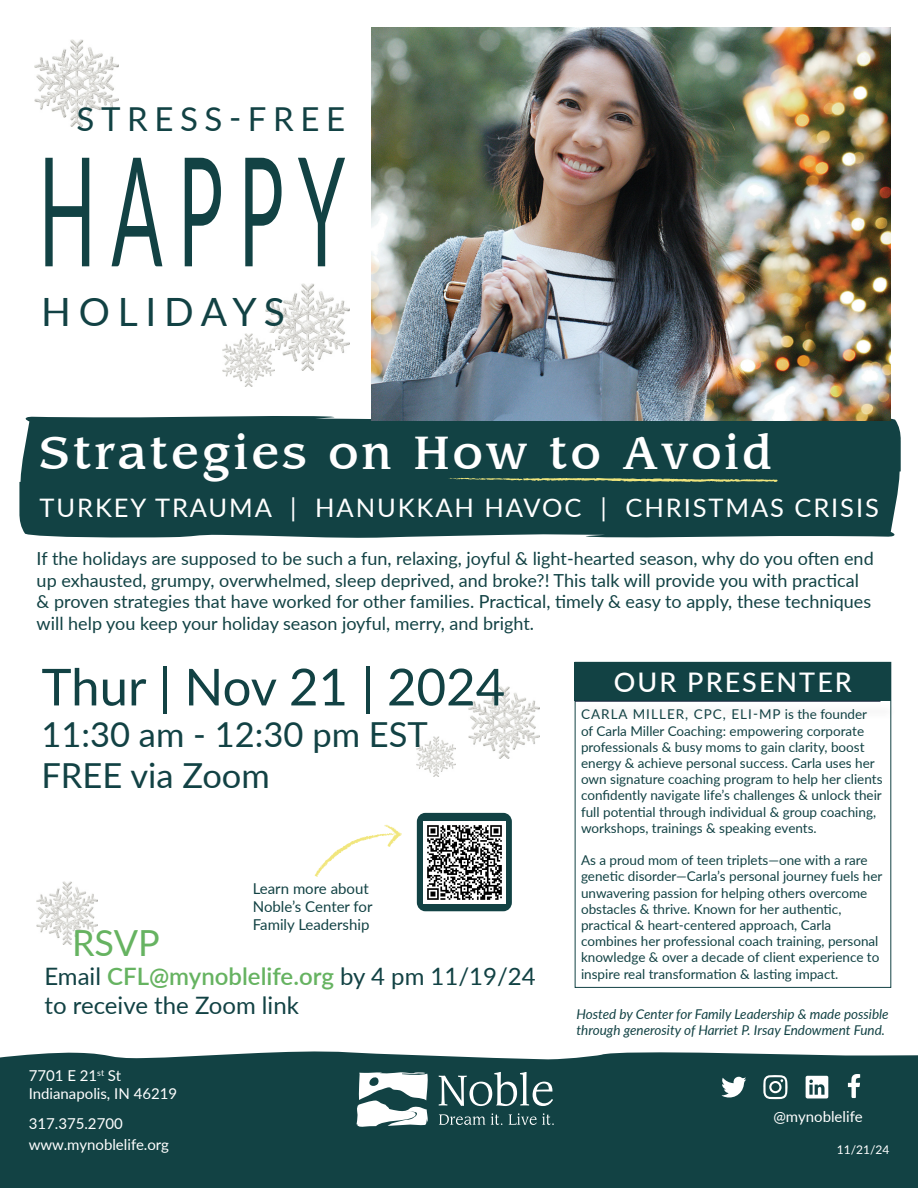
<style>
.page{position:relative;width:918px;height:1188px;background:#fff}
.page>*{position:absolute;margin:0;border:0;box-sizing:border-box;transform-origin:0 0}
.t1{font:151.5px "Lato";letter-spacing:.2em;color:#124244;scale:.5 1}
.t2{font:51px "Lato";color:#124244}
.t3{font:500 45px "Advisor Medium S Si";letter-spacing:.075em;color:#fff}
.t4{font:39px "Lato";letter-spacing:.2em;color:#124244}
.t5{font:36px "Lato";color:#66b361}
.t6{font:34.5px "Lato";color:#124244}
.t7{font:33px "Lato";letter-spacing:.2em;color:#124244}
.t8{font:500 27px "Lato";letter-spacing:.075em;color:#fff}
.t9{font:25.5px "Lato";letter-spacing:.075em;color:#fff}
.t10{font:24px/28.8px "Lato";color:#124244}
.t11{font:18px/21.6px "Lato";color:#124244}
.t12{font:15px "Lato";color:#fff}
.t13{font:15px/18px "Lato";color:#124244}
.t14{font:13.5px/16.2px "Lato";color:#124244}
.t15{font:italic 13.5px/16.2px "Lato";color:#124244}
.t16{font:12px "Lato";color:#fff}
.s1{font-weight:600;color:#66b361}
</style>
<div class="page">
<img style="left:417px;top:737px;width:39px;height:40px">
<img style="left:469px;top:686px;width:70px;height:72px">
<img style="left:37px;top:882px;width:61px;height:62px">
<img style="left:265px;top:284px;width:85px;height:86px">
<img style="left:35px;top:40px;width:84px;height:86px">
<svg style="left:315px;top:824px;width:87px;height:53px"></svg>
<div style="left:417px;top:813px;width:95px;height:98px;background:#124244;border-radius:9px"></div>
<img style="left:424px;top:822px;width:82px;height:81px">
<div style="left:19px;top:416px;width:882px;height:122px;background:#124244"></div>
<div style="left:575px;top:662px;width:316px;height:39px;background:#124244"></div>
<div style="left:575px;top:662px;width:316px;height:326px;border:1px solid #124244"></div>
<div style="left:579px;top:703px;width:318px;height:17px;background:#fafafa"></div>
<hr style="left:575px;top:701px;width:306px;height:1px;background:#16233b">
<img style="left:371px;top:27px;width:520px;height:393px">
<img style="left:222px;top:333px;width:52px;height:53px">
<svg style="left:448px;top:478px;width:330px;height:4px"></svg>
<div style="left:0;top:1051px;width:918px;height:137px;background:#124244"></div>
<svg style="left:357px;top:1072px;width:71px;height:56px"></svg>
<svg style="left:439px;top:1114px;width:46px;height:11px"></svg>
<svg style="left:491px;top:1113px;width:11px;height:12px"></svg>
<svg style="left:509px;top:1113px;width:45px;height:12px"></svg>
<svg style="left:439px;top:1072px;width:114px;height:34px"></svg>
<svg style="left:722px;top:1076px;width:24px;height:24px"></svg>
<svg style="left:848px;top:1074px;width:12px;height:24px"></svg>
<svg style="left:763px;top:1075px;width:25px;height:24px"></svg>
<svg style="left:806px;top:1076px;width:22px;height:23px"></svg>
<p class="t7" style="left:77px;top:96px;width:270px">STRESS-FREE</p>
<p class="t1" style="left:38px;top:103px;width:615px">HAPPY</p>
<p class="t4" style="left:41px;top:284px;width:245px">HOLIDAYS</p>
<p class="t3" style="left:40px;top:425px;width:734px">Strategies on How to Avoid</p>
<p class="t9" style="left:40px;top:489px;width:841px">TURKEY TRAUMA | HANUKKAH HAVOC | CHRISTMAS CRISIS</p>
<p class="t11" style="left:37px;top:547px;width:839px">If the holidays are supposed to be such a fun, relaxing, joyful &amp; light-hearted season, why do you often end up exhausted, grumpy, overwhelmed, sleep deprived, and broke?! This talk will provide you with practical &amp; proven strategies that have worked for other families. Practical, timely &amp; easy to apply, these techniques will help you keep your holiday season joyful, merry, and bright.</p>
<p class="t2" style="left:41px;top:650px;width:465px">Thur | Nov 21 | 2024</p>
<p class="t6" style="left:41px;top:710px;width:388px">11:30 am - 12:30 pm EST</p>
<p class="t6" style="left:41px;top:751px;width:230px">FREE via Zoom</p>
<p class="t13" style="left:253px;top:879px;width:121px">Learn more about<br>Noble’s Center for<br>Family Leadership</p>
<p class="t5" style="left:72px;top:918px;width:89px">RSVP</p>
<p class="t10" style="left:44px;top:961px;width:493px">Email <span class="s1">CFL@mynoblelife.org</span> by 4 pm 11/19/24 to receive the Zoom link</p>
<p class="t12" style="left:29px;top:1065px;width:94px">7701 E 21<sup>st</sup> St</p>
<p class="t12" style="left:29px;top:1083px;width:150px">Indianapolis, IN 46219</p>
<p class="t12" style="left:29px;top:1113px;width:96px">317.375.2700</p>
<p class="t12" style="left:29px;top:1134px;width:142px">www.mynoblelife.org</p>
<p class="t8" style="left:614px;top:663px;width:240px">OUR PRESENTER</p>
<p class="t14" style="left:581px;top:706px;width:303px">CARLA MILLER, CPC, ELI-MP is the founder of Carla Miller Coaching: empowering corporate professionals &amp; busy moms to gain clarity, boost energy &amp; achieve personal success. Carla uses her own signature coaching program to help her clients confidently navigate life’s challenges &amp; unlock their full potential through individual &amp; group coaching, workshops, trainings &amp; speaking events.</p>
<p class="t14" style="left:581px;top:852px;width:303px">As a proud mom of teen triplets—one with a rare genetic disorder—Carla’s personal journey fuels her unwavering passion for helping others overcome obstacles &amp; thrive. Known for her authentic, practical &amp; heart-centered approach, Carla combines her professional coach training, personal knowledge &amp; over a decade of client experience to inspire real transformation &amp; lasting impact.</p>
<p class="t15" style="left:576px;top:1005px;width:314px">Hosted by Center for Family Leadership &amp; made possible through generosity of Harriet P. Irsay Endowment Fund.</p>
<p class="t12" style="left:773px;top:1106px;width:91px">@mynoblelife</p>
<p class="t16" style="left:837px;top:1141px;width:54px">11/21/24</p>
</div>
